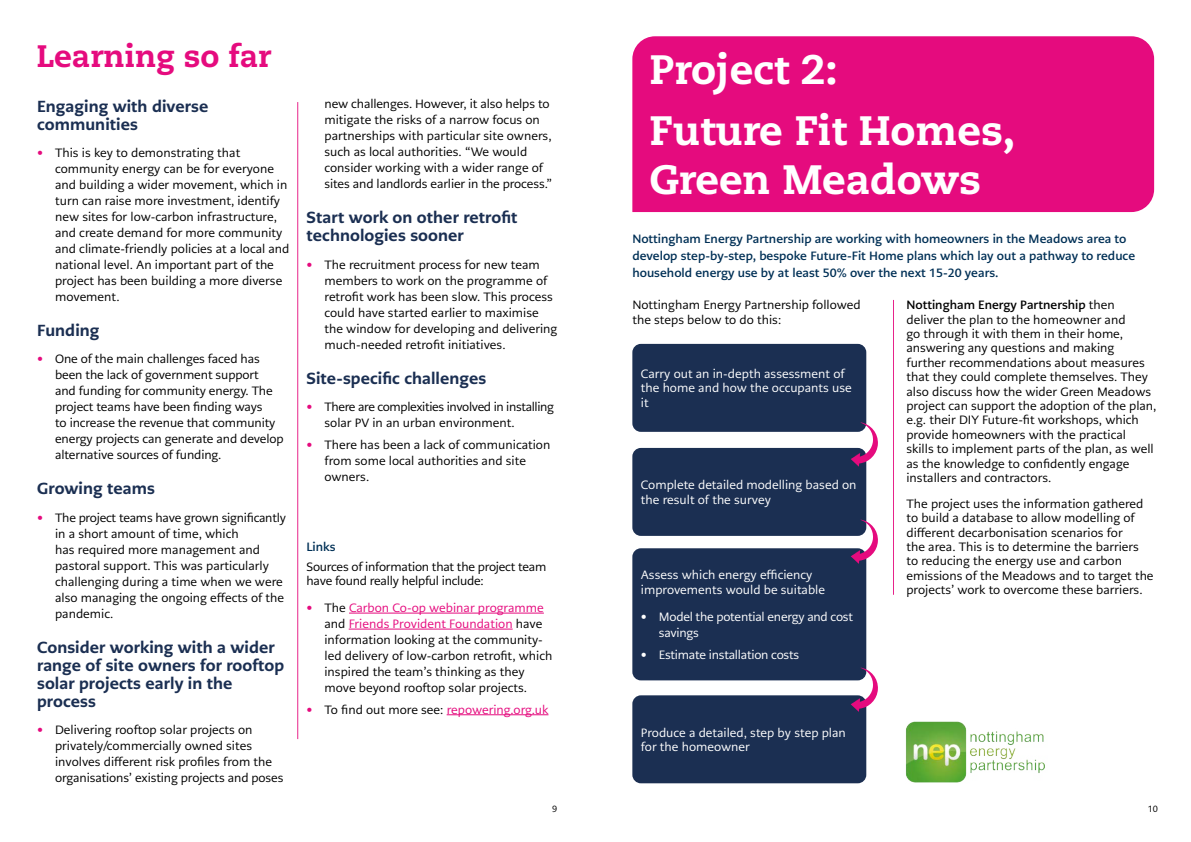
<style>
.page{position:relative;width:1191px;height:842px;background:#fff}
.page>*{position:absolute;margin:0;border:0;box-sizing:border-box;transform-origin:0 0}
.H2__Page_Heading{font:800 41px "Caecilia LT Pro 85";color:#fff}
.H3__Paragraph_Heading{font:800 31px "Caecilia LT Pro 85";color:#e50b7e}
.H4__small_paragraph_heading{font:800 16px/18px "PMN Caecilia Sans Text";letter-spacing:.005em;color:#1b2f52}
.Bullet_list{font:12px/16px "PMN Caecilia Sans Text";color:#000}
.Copy{font:12px "PMN Caecilia Sans Text";color:#000}
.Copy-2{font:12px/14.4px "PMN Caecilia Sans Text";color:#fff}
.Bold{font:700 12px "PMN Caecilia Sans Text";color:#003056}
.Bullet_list-2{font:12px/16px "PMN Caecilia Sans Text";letter-spacing:-.03em;color:#000}
.Copy-3{font:12px/14px "PMN Caecilia Sans Text";letter-spacing:-.02em;color:#000}
.Copy-4{font:12px/16px "PMN Caecilia Sans Text";letter-spacing:-.02em;color:#fff}
.Copy-5{font:700 12px "PMN Caecilia Sans Text";color:#000}
.t1{font:9px "PMN Caecilia Sans Text";color:#000}
.s1{font-weight:700;color:#e50b7e}
.s2{color:#e50b7e}
.s3{font-weight:400}
.s4{font-weight:800}
</style>
<div class="page">
<hr style="left:893px;top:300px;width:1px;height:295px;background:#e50b7e">
<div style="left:632px;top:36px;width:522px;height:176px;background:#e50b7e"></div>
<div style="left:632px;top:344px;width:234px;height:88px;background:#1b2f52;border-radius:9px"></div>
<div style="left:632px;top:448px;width:234px;height:88px;background:#1b2f52;border-radius:9px"></div>
<div style="left:632px;top:548px;width:234px;height:132px;background:#1b2f52;border-radius:9px"></div>
<div style="left:632px;top:695px;width:234px;height:88px;background:#1b2f52;border-radius:9px"></div>
<svg style="left:850px;top:422px;width:28px;height:45px"></svg>
<svg style="left:850px;top:520px;width:28px;height:44px"></svg>
<svg style="left:850px;top:668px;width:28px;height:44px"></svg>
<hr style="left:297px;top:102px;width:1px;height:637px;background:#e50b7e">
<hr style="left:349px;top:613px;width:195px;height:1px;background:#e50b7e">
<hr style="left:349px;top:629px;width:163px;height:1px;background:#e50b7e">
<hr style="left:447px;top:714px;width:101px;height:1px;background:#e50b7e">
<img style="left:905px;top:721px;width:140px;height:62px">
<h3 class="H3__Paragraph_Heading" style="left:36px;top:35px;width:236px">Learning so far</h3>
<h4 class="H4__small_paragraph_heading" style="left:37px;top:97px;width:173px">Engaging with diverse communities</h4>
<p class="Bullet_list" style="left:55px;top:145px;width:236px;text-indent:-18px"><span class="s1">•</span> This is key to demonstrating that community energy can be for everyone and building a wider movement, which in turn can raise more investment, identify new sites for low-carbon infrastructure, and create demand for more community and climate-friendly policies at a local and national level. An important part of the project has been building a more diverse movement.</p>
<h4 class="H4__small_paragraph_heading" style="left:37px;top:321px;width:64px">Funding</h4>
<p class="Bullet_list" style="left:55px;top:351px;width:230px;text-indent:-18px"><span class="s1">•</span> One of the main challenges faced has been the lack of government support<br>and funding for community energy. The project teams have been finding ways<br>to increase the revenue that community energy projects can generate and develop alternative sources of funding.</p>
<h4 class="H4__small_paragraph_heading" style="left:37px;top:479px;width:119px">Growing teams</h4>
<p class="Bullet_list" style="left:55px;top:509px;width:232px;text-indent:-18px"><span class="s1">•</span> The project teams have grown significantly in a short amount of time, which<br>has required more management and pastoral support. This was particularly challenging during a time when we were also managing the ongoing effects of the pandemic.</p>
<h4 class="H4__small_paragraph_heading" style="left:37px;top:638px;width:249px">Consider working with a wider range of site owners for rooftop solar projects early in the process</h4>
<p class="Bullet_list" style="left:55px;top:722px;width:230px;text-indent:-18px"><span class="s1">•</span> Delivering rooftop solar projects on privately/commercially owned sites involves different risk profiles from the organisations’ existing projects and poses</p>
<p class="Bullet_list" style="left:324px;top:96px;width:229px">new challenges. However, it also helps to mitigate the risks of a narrow focus on partnerships with particular site owners, such as local authorities. “We would consider working with a wider range of sites and landlords earlier in the process.”</p>
<h4 class="H4__small_paragraph_heading" style="left:306px;top:209px;width:213px">Start work on other retrofit technologies sooner</h4>
<p class="Bullet_list" style="left:324px;top:257px;width:234px;text-indent:-18px"><span class="s1">•</span> The recruitment process for new team members to work on the programme of retrofit work has been slow. This process could have started earlier to maximise the window for developing and delivering much-needed retrofit initiatives.</p>
<h4 class="H4__small_paragraph_heading" style="left:306px;top:369px;width:181px">Site-specific challenges</h4>
<p class="Bullet_list-2" style="left:324px;top:399px;width:231px;text-indent:-18px"><span class="s1">•</span> There are complexities involved in installing solar PV in an urban environment.</p>
<p class="Bullet_list" style="left:324px;top:437px;width:227px;text-indent:-18px"><span class="s1">•</span> There has been a lack of communication from some local authorities and site owners.</p>
<p class="Bold" style="left:306px;top:539px;width:31px">Links</p>
<p class="Copy-3" style="left:306px;top:559px;width:241px">Sources of information that the project team have found really helpful include:</p>
<p class="Bullet_list" style="left:324px;top:600px;width:229px;text-indent:-18px"><span class="s1">•</span> The <span class="s2">Carbon Co-op webinar programme </span>and <span class="s2">Friends Provident Foundation</span> have information looking at the community&shy;led delivery of low-carbon retrofit, which inspired the team’s thinking as they move beyond rooftop solar projects.</p>
<p class="Bullet_list" style="left:306px;top:701px;width:243px"><span class="s1">•</span> To find out more see: <span class="s2">repowering.org.uk</span></p>
<h2 class="H2__Page_Heading" style="left:649px;top:41px;width:190px">Project 2:</h2>
<h2 class="H2__Page_Heading" style="left:649px;top:102px;width:367px">Future Fit Homes,</h2>
<h2 class="H2__Page_Heading" style="left:649px;top:151px;width:333px">Green Meadows</h2>
<p class="Bold" style="left:632px;top:231px;width:495px">Nottingham Energy Partnership are working with homeowners in the Meadows area to</p>
<p class="Bold" style="left:632px;top:248px;width:504px">develop step-by-step, bespoke Future-Fit Home plans which lay out a pathway to reduce</p>
<p class="Bold" style="left:632px;top:265px;width:366px">household energy use by at least 50% over the next 15-20 years.</p>
<p class="Copy" style="left:632px;top:297px;width:230px">Nottingham Energy Partnership followed</p>
<p class="Copy" style="left:632px;top:312px;width:150px">the steps below to do this:</p>
<p class="Copy-5" style="left:906px;top:297px;width:210px">Nottingham Energy Partnership <span class="s3">then</span></p>
<p class="Copy" style="left:906px;top:312px;width:221px">deliver the plan to the homeowner and</p>
<p class="Copy" style="left:906px;top:326px;width:218px">go through it with them in their home,</p>
<p class="Copy" style="left:906px;top:340px;width:209px">answering any questions and making</p>
<p class="Copy" style="left:906px;top:355px;width:240px">further recommendations about measures</p>
<p class="Copy" style="left:906px;top:369px;width:243px">that they could complete themselves. They</p>
<p class="Copy" style="left:906px;top:384px;width:246px">also discuss how the wider Green Meadows</p>
<p class="Copy" style="left:906px;top:398px;width:251px">project can support the adoption of the plan,</p>
<p class="Copy" style="left:906px;top:412px;width:234px">e.g. their DIY Future-fit workshops, which</p>
<p class="Copy" style="left:906px;top:427px;width:221px">provide homeowners with the practical</p>
<p class="Copy" style="left:906px;top:441px;width:249px">skills to implement parts of the plan, as well</p>
<p class="Copy" style="left:906px;top:456px;width:224px">as the knowledge to confidently engage</p>
<p class="Copy" style="left:906px;top:470px;width:146px">installers and contractors.</p>
<p class="Copy" style="left:906px;top:496px;width:238px">The project uses the information gathered</p>
<p class="Copy" style="left:906px;top:510px;width:230px">to build a database to allow modelling of</p>
<p class="Copy" style="left:906px;top:525px;width:218px">different decarbonisation scenarios for</p>
<p class="Copy" style="left:906px;top:539px;width:234px">the area. This is to determine the barriers</p>
<p class="Copy" style="left:906px;top:553px;width:217px">to reducing the energy use and carbon</p>
<p class="Copy" style="left:906px;top:568px;width:249px">emissions of the Meadows and to target the</p>
<p class="Copy" style="left:906px;top:582px;width:238px">projects’ work to overcome these barriers.</p>
<p class="Copy-2" style="left:641px;top:367px;width:205px">Carry out an in-depth assessment of</p>
<p class="Copy-2" style="left:641px;top:381px;width:212px">the home and how the occupants use</p>
<p class="Copy-2" style="left:641px;top:395px;width:9px">it</p>
<p class="Copy-2" style="left:641px;top:478px;width:217px">Complete detailed modelling based on the result of the survey</p>
<p class="Copy-2" style="left:641px;top:568px;width:186px">Assess which energy efficiency improvements would be suitable</p>
<p class="Copy-4" style="left:659px;top:609px;width:196px;text-indent:-18px"><span class="s4">•</span> Model the potential energy and cost savings</p>
<p class="Copy-4" style="left:641px;top:646px;width:160px"><span class="s4">•</span> Estimate installation costs</p>
<p class="Copy-2" style="left:641px;top:725px;width:206px">Produce a detailed, step by step plan for the homeowner</p>
<p class="t1" style="left:552px;top:803px;width:7px">9</p>
<p class="t1" style="left:1147px;top:803px;width:12px">10</p>
</div>
